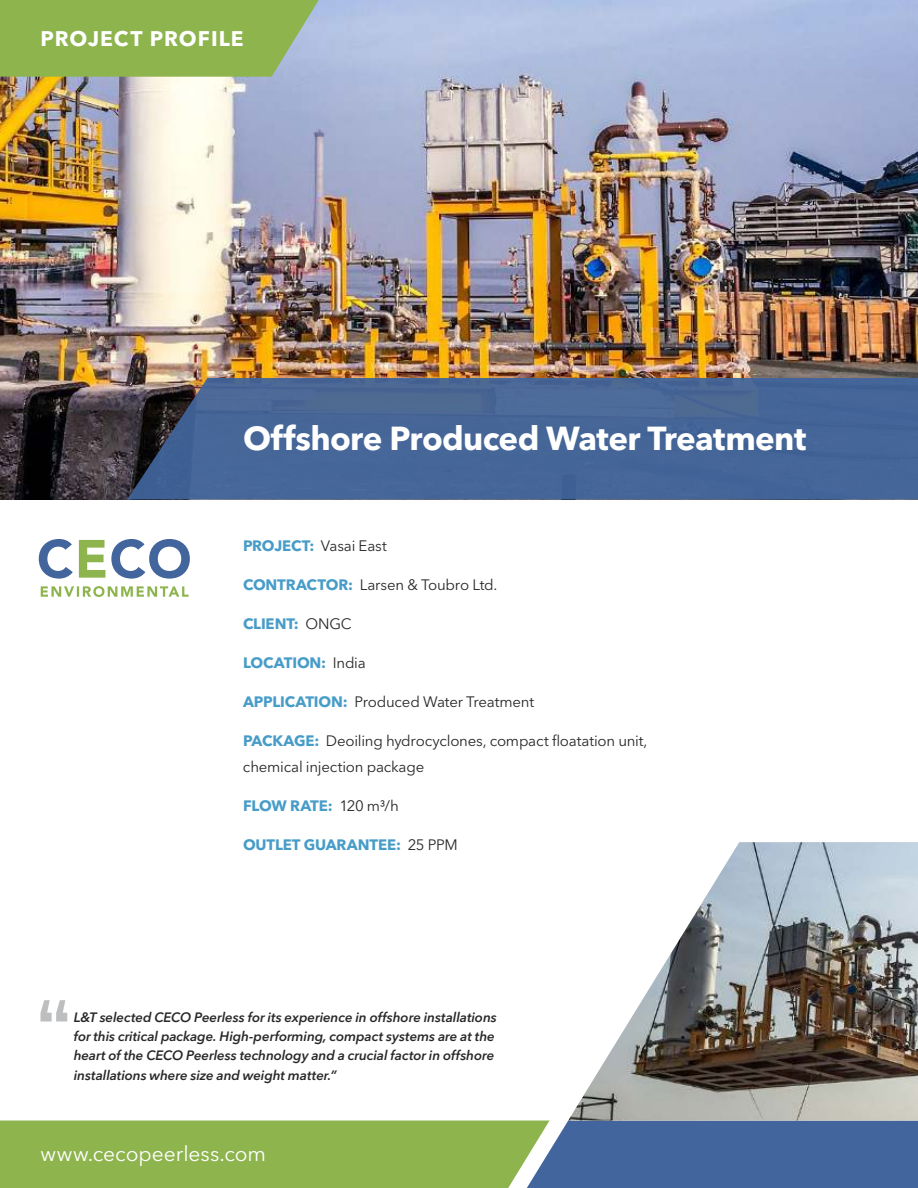
<style>
.page{position:relative;width:918px;height:1188px;background:#fff}
.page>*{position:absolute;margin:0;border:0;box-sizing:border-box;transform-origin:0 0}
.t1{font:700 33px "Avenir Next LT Pro";letter-spacing:-.02em;color:#fff}
.t2{font:21px "Avenir Next LT Pro";color:#fff}
.t3{font:700 21px "Avenir Next LT Pro";letter-spacing:.045em;color:#fff}
.t4{font:15px/25.5px "Avenir Next LT Pro";letter-spacing:-.015em;color:#292829}
.t5{font:700 15px "Avenir Next LT Pro";letter-spacing:-.01em;color:#479cc8}
.t6{font:italic 600 13.5px/19.5px "Avenir Next LT Pro";letter-spacing:-.01em;color:#292829}
.s1{font-weight:700;color:#479cc8}
.s2{font-weight:400;color:#292829}
</style>
<div class="page">
<img style="left:0;top:0;width:918px;height:500px">
<img style="left:568px;top:842px;width:350px;height:278px">
<svg style="left:0;top:1120px;width:918px;height:68px;background:#729671"></svg>
<svg style="left:0;top:0;width:319px;height:77px;background:#90b459"></svg>
<div style="left:127px;top:378px;width:791px;height:121px;background:#466698"></div>
<svg style="left:39px;top:539px;width:34px;height:40px"></svg>
<svg style="left:79px;top:540px;width:26px;height:38px"></svg>
<svg style="left:111px;top:539px;width:79px;height:40px"></svg>
<svg style="left:41px;top:586px;width:148px;height:11px"></svg>
<svg style="left:41px;top:1000px;width:26px;height:22px"></svg>
<h2 class="t3" style="left:40px;top:26px;width:205px">PROJECT PROFILE</h2>
<h1 class="t1" style="left:243px;top:420px;width:565px">Offshore Produced Water Treatment</h1>
<p class="t4" style="left:243px;top:535px;width:145px"><span class="s1">PROJECT:</span> Vasai East</p>
<p class="t4" style="left:243px;top:574px;width:256px"><span class="s1">CONTRACTOR:</span> Larsen &amp; Toubro Ltd.</p>
<p class="t5" style="left:243px;top:615px;width:110px">CLIENT: <span class="s2">ONGC</span></p>
<p class="t5" style="left:243px;top:654px;width:124px">LOCATION: <span class="s2">India</span></p>
<p class="t4" style="left:243px;top:691px;width:293px"><span class="s1">APPLICATION:</span> Produced Water Treatment</p>
<p class="t4" style="left:243px;top:730px;width:406px"><span class="s1">PACKAGE:</span> Deoiling hydrocyclones, compact floatation unit, chemical injection package</p>
<p class="t5" style="left:243px;top:797px;width:157px">FLOW RATE: <span class="s2">120 m³/h</span></p>
<p class="t5" style="left:243px;top:836px;width:216px">OUTLET GUARANTEE: <span class="s2">25 PPM</span></p>
<p class="t6" style="left:74px;top:1008px;width:425px">L&amp;T selected CECO Peerless for its experience in offshore installations for this critical package. High-performing, compact systems are at the heart of the CECO Peerless technology and a crucial factor in offshore installations where size and weight matter.”</p>
<h2 class="t2" style="left:40px;top:1145px;width:227px">www.cecopeerless.com</h2>
</div>
